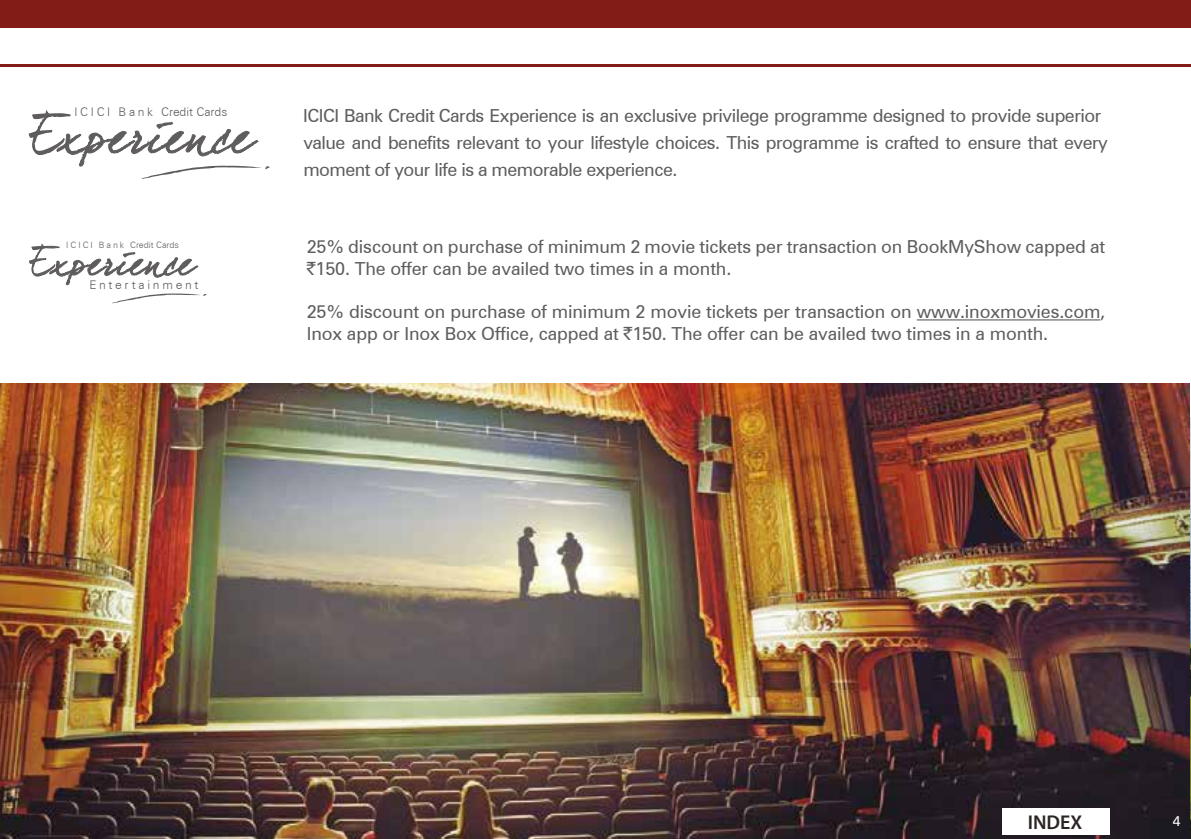
<style>
.page{position:relative;width:1191px;height:839px;background:#fff}
.page>*{position:absolute;margin:0;border:0;box-sizing:border-box;transform-origin:0 0}
.t1{font:600 20px "Myriad Pro";color:#2b2523}
.t2{font:18px/21.6px "Zurich BT";letter-spacing:-.01em;color:#5f5c5d}
.t3{font:18px/27.2px "Zurich BT";letter-spacing:-.03em;color:#5f5c5d}
.t4{font:14px "Zurich BT";color:#fff}
.t5{font:300 12px "Zurich BT";letter-spacing:.225em;color:#5f5c5d}
.t6{font:300 11.8px "Zurich BT";color:#5f5c5d}
.t7{font:300 8.8px "Zurich BT";color:#5f5c5d}
.s1{font-family:"Rupee Foradian"}
</style>
<div class="page">
<svg style="left:29px;top:243px;width:170px;height:42px"></svg>
<svg style="left:112px;top:294px;width:94px;height:10px"></svg>
<hr style="left:0;top:65px;width:1190px;height:2px;background:#811c16">
<div style="left:0;top:0;width:1190px;height:27px;background:#811c16"></div>
<img style="left:1189px;top:418px;width:1px;height:421px">
<svg style="left:28px;top:110px;width:242px;height:69px"></svg>
<img style="left:0;top:384px;width:1189px;height:455px">
<div style="left:1002px;top:809px;width:107px;height:26px;background:#fff"></div>
<hr style="left:916px;top:319px;width:184px;height:1px;background:#5f5c5d">
<p class="t6" style="left:74px;top:105px;width:154px">ICIC I B an k Credit Cards</p>
<p class="t7" style="left:66px;top:240px;width:114px">ICIC I Ban k Credit Cards</p>
<p class="t5" style="left:89px;top:277px;width:110px">Entertainment</p>
<p class="t3" style="left:303px;top:102px;width:806px">ICICI Bank Credit Cards Experience is an exclusive privilege programme designed to provide superior value and benefits relevant to your lifestyle choices. This programme is crafted to ensure that every moment of your life is a memorable experience.</p>
<p class="t2" style="left:307px;top:236px;width:800px">25% discount on purchase of minimum 2 movie tickets per transaction on BookMyShow capped at <span class="s1">`</span>150. The offer can be availed two times in a month.</p>
<p class="t2" style="left:307px;top:301px;width:800px">25% discount on purchase of minimum 2 movie tickets per transaction on www.inoxmovies.com,<br>Inox app or Inox Box Office, capped at <span class="s1">`</span>150. The offer can be availed two times in a month.</p>
<p class="t1" style="left:1027px;top:809px;width:56px">INDEX</p>
<p class="t4" style="left:1172px;top:813px;width:9px">4</p>
</div>
